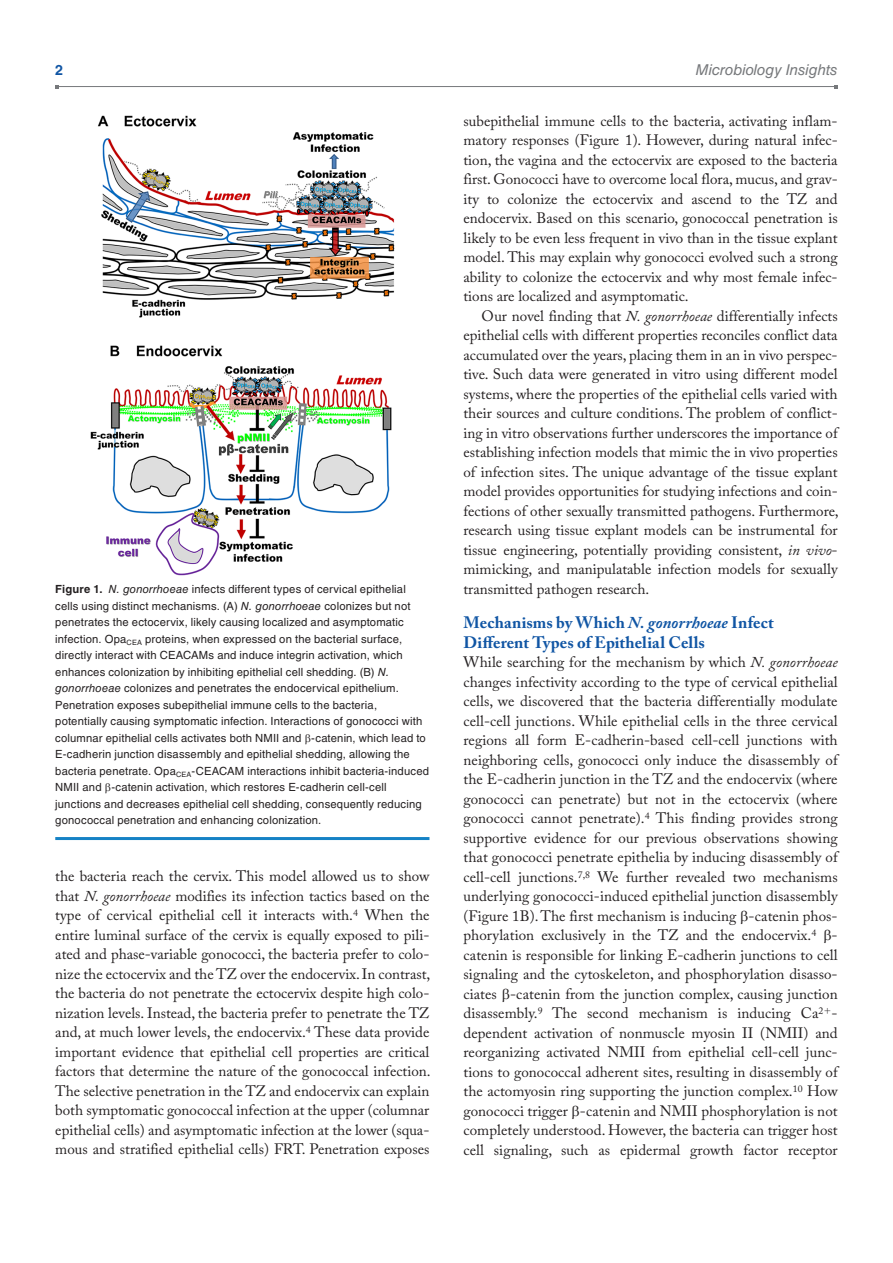
<style>
.page{position:relative;width:893px;height:1263px;background:#fff}
.page>*{position:absolute;margin:0;border:0;box-sizing:border-box;transform-origin:0 0}
.t1{font:700 16.5px/19.5px "Adobe Caslon Pro";letter-spacing:.005em;color:#1055a4}
.t2{font:15px/19.5px "Adobe Caslon Pro";color:#231f20;text-align:justify}
.t3{font:italic 15px "Helvetica LT Std";letter-spacing:-.005em;color:#76787b}
.t4{font:700 14.25px "Helvetica LT Std";color:#1055a4}
.t5{font:11.25px/16.5px "Helvetica LT Std";letter-spacing:.015em;color:#231f20}
.s1{font-weight:700}
.s2{font-style:italic}
</style>
<div class="page">
<hr style="left:57px;top:86px;width:779px;height:1px;background:#76787b">
<hr style="left:55px;top:837px;width:374px;height:3px;background:#1582c5">
<img style="left:90px;top:115px;width:305px;height:461px">
<p class="t4" style="left:55px;top:61px;width:9px">2</p>
<p class="t3" style="left:696px;top:61px;width:144px">Microbiology Insights</p>
<p class="t5" style="left:55px;top:581px;width:375px"><span class="s1">Figure 1.</span> <span class="s2">N. gonorrhoeae</span> infects different types of cervical epithelial cells using distinct mechanisms. (A) <span class="s2">N. gonorrhoeae</span> colonizes but not penetrates the ectocervix, likely causing localized and asymptomatic infection. Opa<sub>CEA</sub> proteins, when expressed on the bacterial surface, directly interact with CEACAMs and induce integrin activation, which enhances colonization by inhibiting epithelial cell shedding. (B) <span class="s2">N. gonorrhoeae</span> colonizes and penetrates the endocervical epithelium.<br>Penetration exposes subepithelial immune cells to the bacteria, potentially causing symptomatic infection. Interactions of gonococci with columnar epithelial cells activates both NMII and -catenin, which lead to E-cadherin junction disassembly and epithelial shedding, allowing the bacteria penetrate. Opa<sub>CEA</sub>-CEACAM interactions inhibit bacteria-induced NMII and -catenin activation, which restores E-cadherin cell-cell junctions and decreases epithelial cell shedding, consequently reducing gonococcal penetration and enhancing colonization.</p>
<p class="t2" style="left:55px;top:866px;width:377px">the bacteria reach the cervix. This model allowed us to show that <span class="s2">N. gonorrhoeae</span> modifies its infection tactics based on the type of cervical epithelial cell it interacts with.<sup>4</sup> When the entire luminal surface of the cervix is equally exposed to pili&shy;ated and phase-variable gonococci, the bacteria prefer to colo&shy;nize the ectocervix and the TZ over the endocervix. In contrast, the bacteria do not penetrate the ectocervix despite high colo&shy;nization levels. Instead, the bacteria prefer to penetrate the TZ and, at much lower levels, the endocervix.<sup>4</sup> These data provide important evidence that epithelial cell properties are critical factors that determine the nature of the gonococcal infection.<br>The selective penetration in the TZ and endocervix can explain both symptomatic gonococcal infection at the upper (columnar epithelial cells) and asymptomatic infection at the lower (squa&shy;mous and stratified epithelial cells) FRT. Penetration exposes</p>
<p class="t2" style="left:463px;top:111px;width:376px">subepithelial immune cells to the bacteria, activating inflam&shy;matory responses (Figure 1). However, during natural infec&shy;tion, the vagina and the ectocervix are exposed to the bacteria first. Gonococci have to overcome local flora, mucus, and grav&shy;ity to colonize the ectocervix and ascend to the TZ and endocervix. Based on this scenario, gonococcal penetration is likely to be even less frequent in vivo than in the tissue explant model. This may explain why gonococci evolved such a strong ability to colonize the ectocervix and why most female infec&shy;tions are localized and asymptomatic.</p>
<p class="t2" style="left:463px;top:306px;width:377px;text-indent:18px">Our novel finding that <span class="s2">N. gonorrhoeae</span> differentially infects epithelial cells with different properties reconciles conflict data accumulated over the years, placing them in an in vivo perspec&shy;tive. Such data were generated in vitro using different model systems, where the properties of the epithelial cells varied with their sources and culture conditions. The problem of conflict&shy;ing in vitro observations further underscores the importance of establishing infection models that mimic the in vivo properties of infection sites. The unique advantage of the tissue explant model provides opportunities for studying infections and coin&shy;fections of other sexually transmitted pathogens. Furthermore, research using tissue explant models can be instrumental for tissue engineering, potentially providing consistent, <span class="s2">in vivo&shy;</span>mimicking, and manipulatable infection models for sexually transmitted pathogen research.</p>
<p class="t1" style="left:463px;top:613px;width:312px">Mechanisms by Which <span class="s2">N. gonorrhoeae</span> Infect<br>Different Types of Epithelial Cells</p>
<p class="t2" style="left:463px;top:652px;width:376px">While searching for the mechanism by which <span class="s2">N. gonorrhoeae </span>changes infectivity according to the type of cervical epithelial cells, we discovered that the bacteria differentially modulate cell-cell junctions. While epithelial cells in the three cervical regions all form E-cadherin-based cell-cell junctions with neighboring cells, gonococci only induce the disassembly of the E-cadherin junction in the TZ and the endocervix (where gonococci can penetrate) but not in the ectocervix (where gonococci cannot penetrate).<sup>4</sup> This finding provides strong supportive evidence for our previous observations showing that gonococci penetrate epithelia by inducing disassembly of cell-cell junctions.<sup>7,8</sup> We further revealed two mechanisms underlying gonococci-induced epithelial junction disassembly (Figure 1B). The first mechanism is inducing -catenin phos&shy;phorylation exclusively in the TZ and the endocervix.<sup>4</sup> - catenin is responsible for linking E-cadherin junctions to cell signaling and the cytoskeleton, and phosphorylation disasso&shy;ciates -catenin from the junction complex, causing junction disassembly.<sup>9</sup> The second mechanism is inducing Ca<sup>2</sup> - dependent activation of nonmuscle myosin II (NMII) and reorganizing activated NMII from epithelial cell-cell junc&shy;tions to gonococcal adherent sites, resulting in disassembly of the actomyosin ring supporting the junction complex.<sup>10</sup> How gonococci trigger -catenin and NMII phosphorylation is not completely understood. However, the bacteria can trigger host cell signaling, such as epidermal growth factor receptor</p>
</div>
